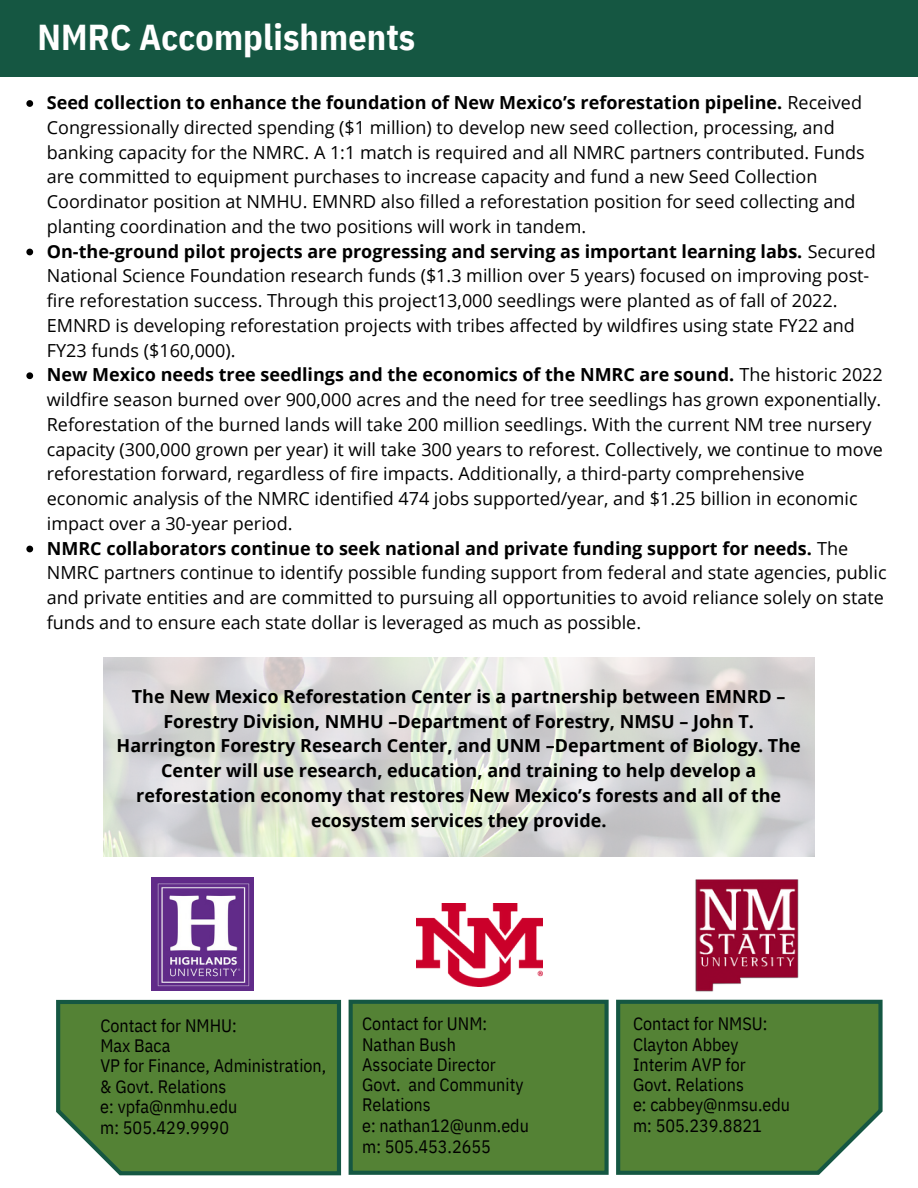
<style>
.page{position:relative;width:918px;height:1188px;background:#fff}
.page>*{position:absolute;margin:0;border:0;box-sizing:border-box;transform-origin:0 0}
.t1{font:700 36px "IBM Plex Sans Cond";letter-spacing:.005em;color:#fff}
.t2{font:18px/24.8px "Open Sans";color:#000}
.t3{font:700 18px/24.8px "Open Sans";color:#000;text-align:center}
.t4{font:18px/20.2px "IBM Plex Sans Cond";color:#000}
.s1{font-weight:700}
</style>
<div class="page">
<svg style="left:56px;top:999px;width:286px;height:177px;background:#588540"></svg>
<svg style="left:616px;top:999px;width:267px;height:176px;background:#57853f"></svg>
<div style="left:351px;top:1002px;width:256px;height:171px;background:#548235"></div>
<div style="left:349px;top:1000px;width:260px;height:175px;border:4px solid #155742"></div>
<img style="left:103px;top:657px;width:711px;height:200px">
<div style="left:0;top:0;width:918px;height:76px;background:#155742"></div>
<svg style="left:26px;top:100px;width:7px;height:7px"></svg>
<svg style="left:26px;top:249px;width:7px;height:6px"></svg>
<svg style="left:26px;top:372px;width:7px;height:7px"></svg>
<svg style="left:26px;top:546px;width:7px;height:6px"></svg>
<img style="left:152px;top:878px;width:102px;height:112px">
<img style="left:417px;top:903px;width:126px;height:83px">
<img style="left:695px;top:879px;width:104px;height:113px">
<h2 class="t1" style="left:37px;top:14px;width:379px">NMRC Accomplishments</h2>
<p class="t2" style="left:47px;top:90px;width:819px"><span class="s1">Seed collection to enhance the foundation of New Mexico’s reforestation pipeline.</span> Received Congressionally directed spending ($1 million) to develop new seed collection, processing, and banking capacity for the NMRC. A 1:1 match is required and all NMRC partners contributed. Funds are committed to equipment purchases to increase capacity and fund a new Seed Collection Coordinator position at NMHU. EMNRD also filled a reforestation position for seed collecting and planting coordination and the two positions will work in tandem.</p>
<p class="t2" style="left:47px;top:238px;width:830px"><span class="s1">On-the-ground pilot projects are progressing and serving as important learning labs.</span> Secured National Science Foundation research funds ($1.3 million over 5 years) focused on improving post&shy;fire reforestation success. Through this project13,000 seedlings were planted as of fall of 2022.<br>EMNRD is developing reforestation projects with tribes affected by wildfires using state FY22 and FY23 funds ($160,000).</p>
<p class="t2" style="left:47px;top:362px;width:838px"><span class="s1">New Mexico needs tree seedlings and the economics of the NMRC are sound.</span> The historic 2022 wildfire season burned over 900,000 acres and the need for tree seedlings has grown exponentially.<br>Reforestation of the burned lands will take 200 million seedlings. With the current NM tree nursery capacity (300,000 grown per year) it will take 300 years to reforest. Collectively, we continue to move reforestation forward, regardless of fire impacts. Additionally, a third-party comprehensive economic analysis of the NMRC identified 474 jobs supported/year, and $1.25 billion in economic impact over a 30-year period.</p>
<p class="t2" style="left:47px;top:535px;width:841px"><span class="s1">NMRC collaborators continue to seek national and private funding support for needs.</span> The NMRC partners continue to identify possible funding support from federal and state agencies, public and private entities and are committed to pursuing all opportunities to avoid reliance solely on state funds and to ensure each state dollar is leveraged as much as possible.</p>
<p class="t3" style="left:117px;top:684px;width:686px">The New Mexico Reforestation Center is a partnership between EMNRD – Forestry Division, NMHU –Department of Forestry, NMSU – John T.<br>Harrington Forestry Research Center, and UNM –Department of Biology. The Center will use research, education, and training to help develop a reforestation economy that restores New Mexico’s forests and all of the ecosystem services they provide.</p>
<p class="t4" style="left:100px;top:1015px;width:138px">Contact for NMHU:</p>
<p class="t4" style="left:362px;top:1013px;width:126px">Contact for UNM:</p>
<p class="t4" style="left:633px;top:1013px;width:136px">Contact for NMSU:</p>
<p class="t4" style="left:100px;top:1035px;width:227px">Max Baca<br>VP for Finance, Administration, &amp; Govt. Relations<br>e: vpfa@nmhu.edu<br>m: 505.429.9990</p>
<p class="t4" style="left:362px;top:1034px;width:168px">Nathan Bush<br>Associate Director<br>Govt. and Community<br>Relations<br>e: nathan12@unm.edu</p>
<p class="t4" style="left:633px;top:1034px;width:159px">Clayton Abbey<br>Interim AVP for<br>Govt. Relations<br>e: cabbey@nmsu.edu m: 505.239.8821</p>
<p class="t4" style="left:362px;top:1136px;width:130px">m: 505.453.2655</p>
</div>
